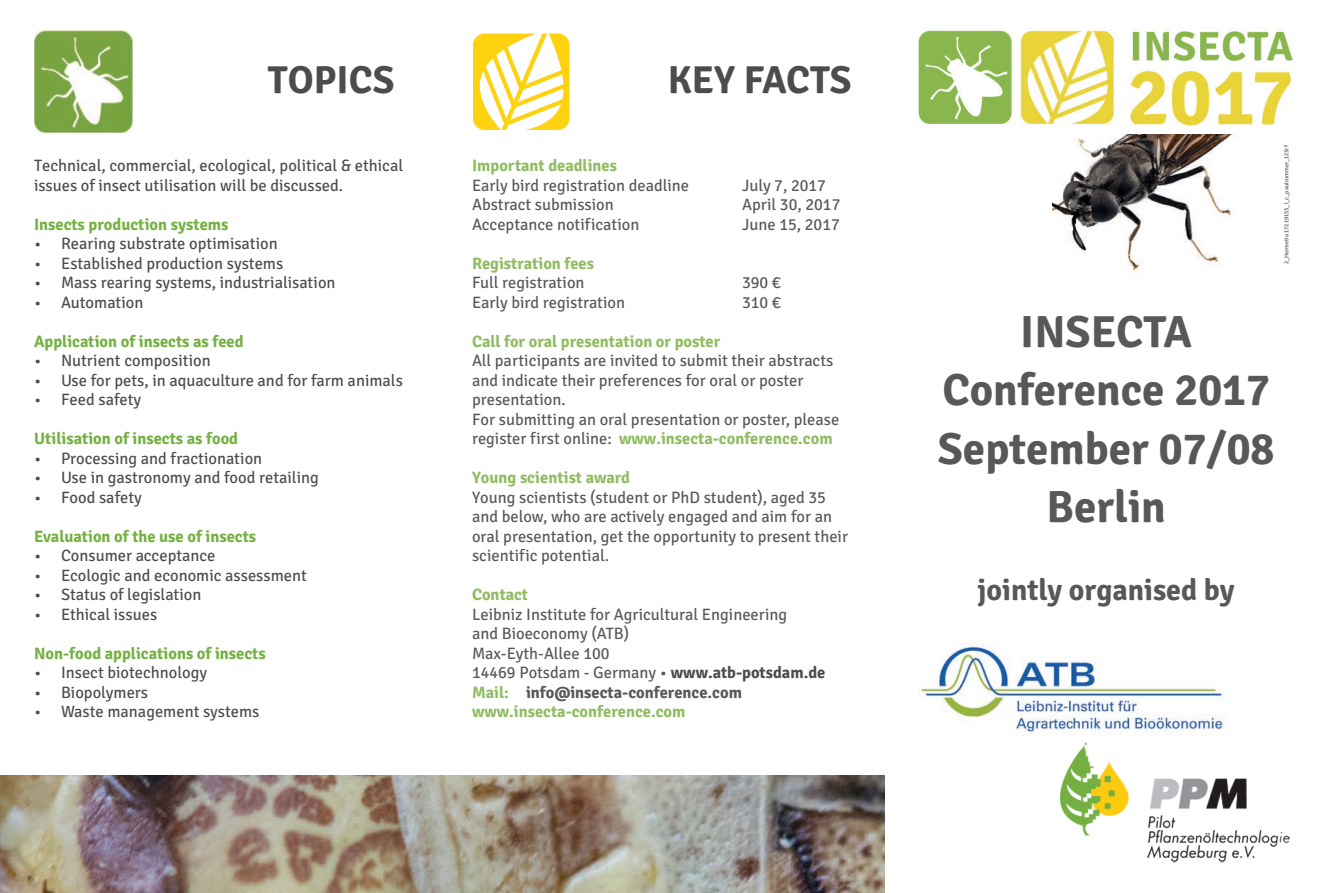
<style>
.page{position:relative;width:1331px;height:893px;background:#fff}
.page>*{position:absolute;margin:0;border:0;box-sizing:border-box;transform-origin:0 0}
.t1{font:700 45px/58.5px "Signika Negative";color:#57585a;text-align:center}
.t2{font:700 39px "Signika Negative";color:#4b4c4d}
.t3{font:700 30px "Signika Negative";color:#57585a}
.t4{font:16.5px/19.5px "Signika Negative";color:#57585a}
.t5{font:16.5px/19.5px "Signika Negative";color:#4b4c4d}
.t6{font:700 16.5px "Signika Negative";color:#75b042}
.t7{font:700 16.5px "Signika Negative";color:#90bc62}
.t8{font:6px "Signika Negative";color:#4b4c4d}
.s1{font-weight:700;color:#90bc62}
.s2{font-weight:700;color:#4b4c4d}
.s3{font-weight:700}
</style>
<div class="page">
<img style="left:1052px;top:134px;width:184px;height:138px">
<img style="left:1061px;top:742px;width:229px;height:121px">
<img style="left:918px;top:644px;width:307px;height:91px">
<img style="left:918px;top:30px;width:377px;height:96px">
<img style="left:0;top:776px;width:884px;height:117px">
<img style="left:34px;top:31px;width:99px;height:101px">
<svg style="left:473px;top:34px;width:96px;height:96px"></svg>
<h2 class="t2" style="left:268px;top:57px;width:128px">TOPICS</h2>
<h2 class="t2" style="left:668px;top:57px;width:185px">KEY FACTS</h2>
<p class="t5" style="left:34px;top:156px;width:371px">Technical, commercial, ecological, political &amp; ethical issues of insect utilisation will be discussed.</p>
<p class="t6" style="left:34px;top:214px;width:196px">Insects production systems</p>
<p class="t5" style="left:34px;top:234px;width:245px">• Rearing substrate optimisation</p>
<p class="t5" style="left:34px;top:253px;width:251px">• Established production systems</p>
<p class="t5" style="left:34px;top:273px;width:303px">• Mass rearing systems, industrialisation</p>
<p class="t5" style="left:34px;top:292px;width:111px">• Automation</p>
<p class="t6" style="left:34px;top:331px;width:211px">Application of insects as feed</p>
<p class="t5" style="left:34px;top:351px;width:178px">• Nutrient composition</p>
<p class="t5" style="left:34px;top:371px;width:370px">• Use for pets, in aquaculture and for farm animals</p>
<p class="t5" style="left:34px;top:390px;width:109px">• Feed safety</p>
<p class="t6" style="left:34px;top:429px;width:206px">Utilisation of insects as food</p>
<p class="t5" style="left:34px;top:449px;width:230px">• Processing and fractionation</p>
<p class="t5" style="left:34px;top:468px;width:286px">• Use in gastronomy and food retailing</p>
<p class="t5" style="left:34px;top:488px;width:109px">• Food safety</p>
<p class="t6" style="left:34px;top:526px;width:224px">Evaluation of the use of insects</p>
<p class="t5" style="left:34px;top:546px;width:183px">• Consumer acceptance</p>
<p class="t5" style="left:34px;top:566px;width:274px">• Ecologic and economic assessment</p>
<p class="t5" style="left:34px;top:585px;width:169px">• Status of legislation</p>
<p class="t5" style="left:34px;top:605px;width:125px">• Ethical issues</p>
<p class="t6" style="left:34px;top:643px;width:233px">Non-food applications of insects</p>
<p class="t5" style="left:34px;top:663px;width:175px">• Insect biotechnology</p>
<p class="t5" style="left:34px;top:683px;width:116px">• Biopolymers</p>
<p class="t5" style="left:34px;top:702px;width:227px">• Waste management systems</p>
<p class="t7" style="left:472px;top:156px;width:147px">Important deadlines</p>
<p class="t4" style="left:472px;top:175px;width:219px">Early bird registration deadline</p>
<p class="t4" style="left:742px;top:175px;width:86px">July 7, 2017</p>
<p class="t4" style="left:472px;top:195px;width:143px">Abstract submission</p>
<p class="t4" style="left:742px;top:195px;width:100px">April 30, 2017</p>
<p class="t4" style="left:472px;top:214px;width:169px">Acceptance notification</p>
<p class="t4" style="left:742px;top:214px;width:99px">June 15, 2017</p>
<p class="t7" style="left:472px;top:253px;width:124px">Registration fees</p>
<p class="t4" style="left:472px;top:273px;width:114px">Full registration</p>
<p class="t4" style="left:742px;top:273px;width:41px">390 €</p>
<p class="t4" style="left:472px;top:292px;width:155px">Early bird registration</p>
<p class="t4" style="left:742px;top:292px;width:41px">310 €</p>
<p class="t7" style="left:472px;top:331px;width:250px">Call for oral presentation or poster</p>
<p class="t4" style="left:472px;top:351px;width:369px">All participants are invited to submit their abstracts and indicate their preferences for oral or poster presentation.<br>For submitting an oral presentation or poster, please register first online: <span class="s1">www.insecta-conference.com</span></p>
<p class="t7" style="left:472px;top:468px;width:159px">Young scientist award</p>
<p class="t4" style="left:472px;top:488px;width:378px">Young scientists (student or PhD student), aged 35 and below, who are actively engaged and aim for an oral presentation, get the opportunity to present their scientific potential.</p>
<p class="t7" style="left:472px;top:585px;width:58px">Contact</p>
<p class="t4" style="left:472px;top:605px;width:355px">Leibniz Institute for Agricultural Engineering<br>and Bioeconomy (ATB)<br>Max-Eyth-Allee 100<br>14469 Potsdam - Germany • <span class="s2">www.atb-potsdam.de </span><span class="s1">Mail:</span> <span class="s3">info@insecta-conference.com </span><span class="s1">www.insecta-conference.com</span></p>
<p class="t8" style="left:1283px;top:264px;width:121px;rotate:-90deg">2_Hermetia 17219153_l_c_paulrommer_123rf</p>
<h1 class="t1" style="left:938px;top:303px;width:338px">INSECTA<br>Conference 2017<br>September 07/08<br>Berlin</h1>
<h3 class="t3" style="left:977px;top:572px;width:259px">jointly organised by</h3>
</div>
